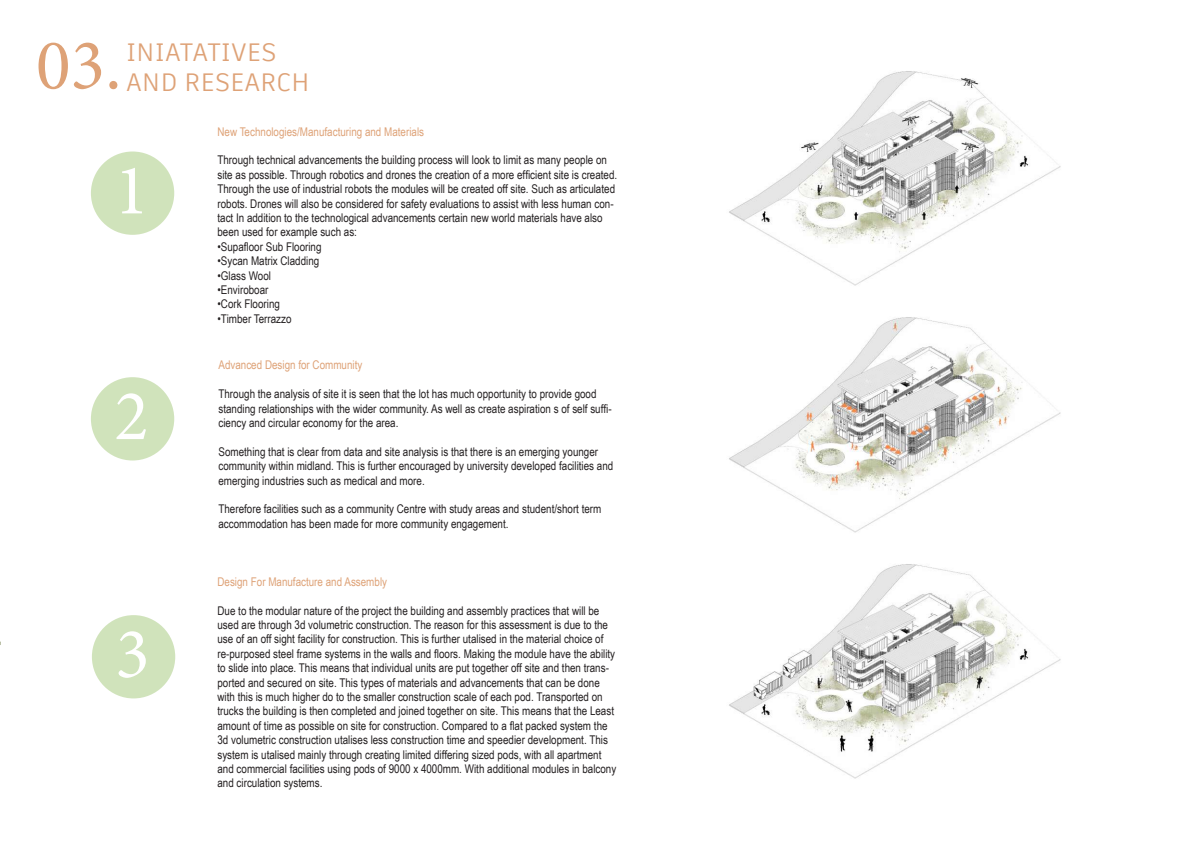
<style>
.page{position:relative;width:1191px;height:842px;background:#fff}
.page>*{position:absolute;margin:0;border:0;box-sizing:border-box;transform-origin:0 0}
.t1{font:72px "Minion Pro";color:#fff}
.t2{font:72px "Minion Pro";color:#dea277}
.t3{font:25px/30px "Artifakt Element";color:#dea277}
.t4{font:12px/14.4px "Arial Narrow";color:#231f20}
.t5{font:12px "Arial Narrow";color:#dea277}
</style>
<div class="page">
<img style="left:729px;top:71px;width:332px;height:708px">
<div style="left:91px;top:151px;width:83px;height:84px;background:#d0e3bb;border-radius:50%"></div>
<div style="left:91px;top:377px;width:83px;height:83px;background:#d0e3bb;border-radius:50%"></div>
<div style="left:92px;top:615px;width:83px;height:83px;background:#d0e3bb;border-radius:50%"></div>
<h1 class="t2" style="left:36px;top:17px;width:87px">03.</h1>
<h2 class="t3" style="left:126px;top:37px;width:185px">INIATATIVES<br>AND RESEARCH</h2>
<h1 class="t1" style="left:114px;top:142px;width:36px">1</h1>
<h1 class="t1" style="left:114px;top:368px;width:36px">2</h1>
<h1 class="t1" style="left:115px;top:606px;width:36px">3</h1>
<p class="t5" style="left:217px;top:123px;width:208px">New Technologies/Manufacturing and Materials</p>
<p class="t4" style="left:217px;top:153px;width:401px">Through technical advancements the building process will look to limit as many people on site as possible. Through robotics and drones the creation of a more efficient site is created.<br>Through the use of industrial robots the modules will be created off site. Such as articulated robots. Drones will also be considered for safety evaluations to assist with less human con&shy;tact In addition to the technological advancements certain new world materials have also been used for example such as:</p>
<p class="t4" style="left:217px;top:239px;width:106px">•Supafloor Sub Flooring</p>
<p class="t4" style="left:217px;top:253px;width:103px">•Sycan Matrix Cladding</p>
<p class="t4" style="left:217px;top:268px;width:55px">•Glass Wool</p>
<p class="t4" style="left:217px;top:282px;width:53px">•Enviroboar</p>
<p class="t4" style="left:217px;top:297px;width:64px">•Cork Flooring</p>
<p class="t4" style="left:217px;top:311px;width:76px">•Timber Terrazzo</p>
<p class="t5" style="left:218px;top:356px;width:145px">Advanced Design for Community</p>
<p class="t4" style="left:218px;top:386px;width:395px">Through the analysis of site it is seen that the lot has much opportunity to provide good standing relationships with the wider community. As well as create aspiration s of self suffi&shy;ciency and circular economy for the area.</p>
<p class="t4" style="left:218px;top:444px;width:396px">Something that is clear from data and site analysis is that there is an emerging younger community within midland. This is further encouraged by university developed facilities and emerging industries such as medical and more.</p>
<p class="t4" style="left:218px;top:502px;width:384px">Therefore facilities such as a community Centre with study areas and student/short term accommodation has been made for more community engagement.</p>
<p class="t5" style="left:217px;top:573px;width:171px">Design For Manufacture and Assembly</p>
<p class="t4" style="left:217px;top:603px;width:400px">Due to the modular nature of the project the building and assembly practices that will be used are through 3d volumetric construction. The reason for this assessment is due to the use of an off sight facility for construction. This is further utalised in the material choice of re-purposed steel frame systems in the walls and floors. Making the module have the ability to slide into place. This means that individual units are put together off site and then trans&shy;ported and secured on site. This types of materials and advancements that can be done with this is much higher do to the smaller construction scale of each pod. Transported on trucks the building is then completed and joined together on site. This means that the Least amount of time as possible on site for construction. Compared to a flat packed system the 3d volumetric construction utalises less construction time and speedier development. This system is utalised mainly through creating limited differing sized pods, with all apartment and commercial facilities using pods of 9000 x 4000mm. With additional modules in balcony and circulation systems.</p>
</div>
